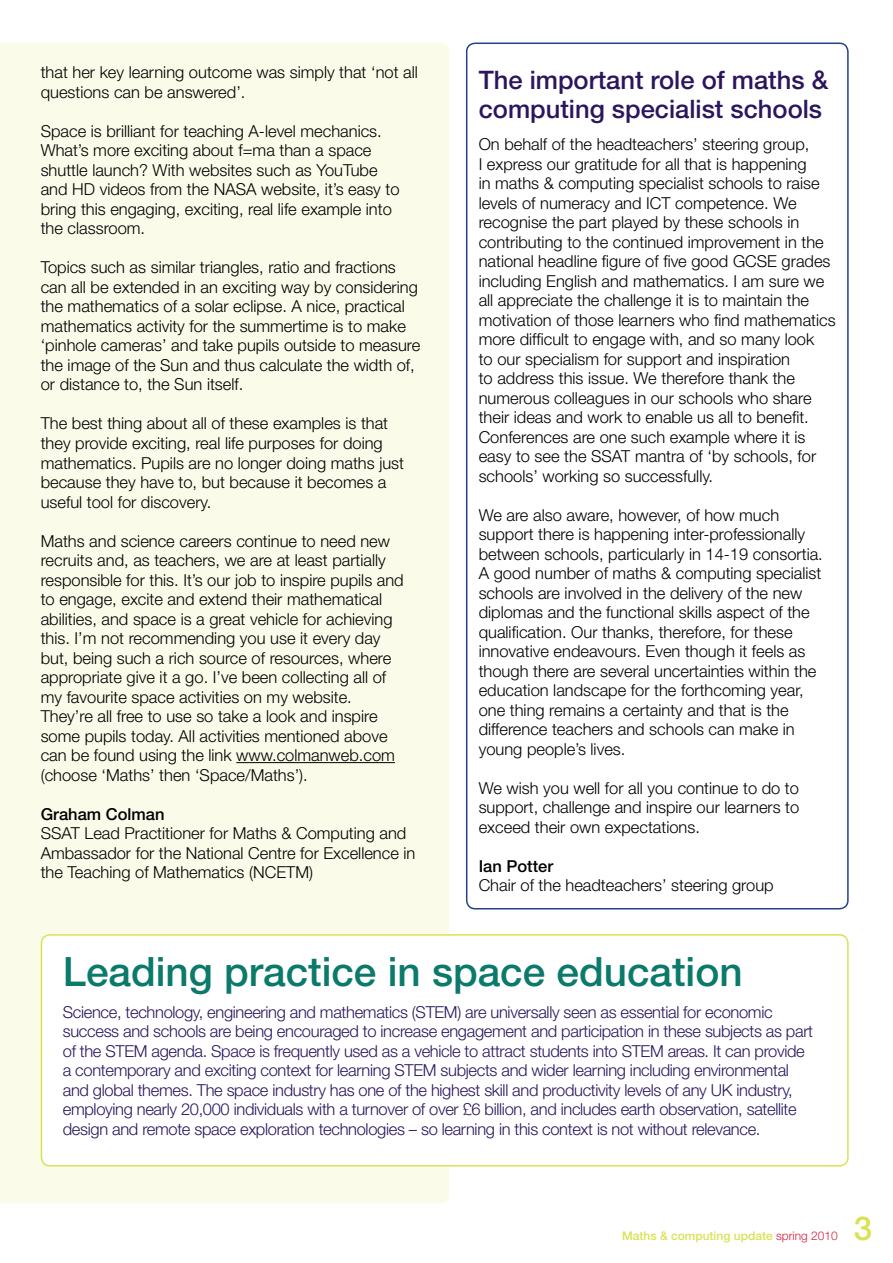
<style>
.page{position:relative;width:893px;height:1263px;background:#fff}
.page>*{position:absolute;margin:0;border:0;box-sizing:border-box;transform-origin:0 0}
.t1{font:500 40.5px "Helvetica Neue";color:#0b7a6a}
.t2{font:500 25.5px/28.5px "Helvetica Neue";color:#2b165e}
.t3{font:300 16.5px/19.5px "Helvetica Neue";color:#000}
.t4{font:300 16.5px/19.5px "Helvetica Neue";letter-spacing:-.02em;color:#2b165e}
.t5{font:500 16.5px "Helvetica Neue";color:#000}
.t6{font:500 12px "Helvetica Neue";color:#dae252}
.s1{font-weight:300;color:#da1f3d}
.s2{font-size:33px}
</style>
<div class="page">
<div style="left:0;top:43px;width:449px;height:1160px;background:#fafbe8"></div>
<hr style="left:236px;top:762px;width:159px;height:1px;background:#000">
<div style="left:41px;top:935px;width:807px;height:231px;background:#fff;border-radius:9px"></div>
<div style="left:41px;top:934px;width:808px;height:232px;border:2px solid #dae252;border-radius:9px"></div>
<div style="left:466px;top:43px;width:383px;height:866px;border:2px solid #25408f;border-radius:9px"></div>
<p class="t3" style="left:41px;top:62px;width:379px">that her key learning outcome was simply that ‘not all questions can be answered’.</p>
<p class="t3" style="left:41px;top:121px;width:360px">Space is brilliant for teaching A-level mechanics.<br>What’s more exciting about f=ma than a space shuttle launch? With websites such as YouTube and HD videos from the NASA website, it’s easy to bring this engaging, exciting, real life example into the classroom.</p>
<p class="t3" style="left:41px;top:257px;width:381px">Topics such as similar triangles, ratio and fractions can all be extended in an exciting way by considering the mathematics of a solar eclipse. A nice, practical mathematics activity for the summertime is to make ‘pinhole cameras’ and take pupils outside to measure the image of the Sun and thus calculate the width of, or distance to, the Sun itself.</p>
<p class="t3" style="left:41px;top:413px;width:365px">The best thing about all of these examples is that they provide exciting, real life purposes for doing mathematics. Pupils are no longer doing maths just because they have to, but because it becomes a useful tool for discovery.</p>
<p class="t3" style="left:41px;top:530px;width:365px">Maths and science careers continue to need new recruits and, as teachers, we are at least partially responsible for this. It’s our job to inspire pupils and to engage, excite and extend their mathematical abilities, and space is a great vehicle for achieving this. I’m not recommending you use it every day but, being such a rich source of resources, where appropriate give it a go. I’ve been collecting all of my favourite space activities on my website.<br>They’re all free to use so take a look and inspire some pupils today. All activities mentioned above can be found using the link www.colmanweb.com (choose ‘Maths’ then ‘Space/Maths’).</p>
<p class="t5" style="left:41px;top:804px;width:125px">Graham Colman</p>
<p class="t3" style="left:41px;top:823px;width:376px">SSAT Lead Practitioner for Maths &amp; Computing and<br>Ambassador for the National Centre for Excellence in the Teaching of Mathematics (NCETM)</p>
<h2 class="t2" style="left:479px;top:66px;width:351px">The important role of maths &amp; computing specialist schools</h2>
<p class="t3" style="left:479px;top:134px;width:358px">On behalf of the headteachers’ steering group,<br>I express our gratitude for all that is happening<br>in maths &amp; computing specialist schools to raise levels of numeracy and ICT competence. We recognise the part played by these schools in contributing to the continued improvement in the national headline figure of five good GCSE grades including English and mathematics. I am sure we all appreciate the challenge it is to maintain the motivation of those learners who find mathematics more difficult to engage with, and so many look<br>to our specialism for support and inspiration<br>to address this issue. We therefore thank the numerous colleagues in our schools who share their ideas and work to enable us all to benefit.<br>Conferences are one such example where it is easy to see the SSAT mantra of ‘by schools, for schools’ working so successfully.</p>
<p class="t3" style="left:479px;top:505px;width:346px">We are also aware, however, of how much support there is happening inter-professionally between schools, particularly in 14-19 consortia.<br>A good number of maths &amp; computing specialist schools are involved in the delivery of the new diplomas and the functional skills aspect of the qualification. Our thanks, therefore, for these innovative endeavours. Even though it feels as though there are several uncertainties within the education landscape for the forthcoming year, one thing remains a certainty and that is the difference teachers and schools can make in young people’s lives.</p>
<p class="t3" style="left:479px;top:778px;width:322px;text-align:justify">We wish you well for all you continue to do to support, challenge and inspire our learners to exceed their own expectations.</p>
<p class="t5" style="left:479px;top:856px;width:76px">Ian Potter</p>
<p class="t3" style="left:479px;top:875px;width:296px">Chair of the headteachers’ steering group</p>
<h1 class="t1" style="left:63px;top:947px;width:681px">Leading practice in space education</h1>
<p class="t4" style="left:63px;top:1002px;width:752px">Science, technology, engineering and mathematics (STEM) are universally seen as essential for economic success and schools are being encouraged to increase engagement and participation in these subjects as part of the STEM agenda. Space is frequently used as a vehicle to attract students into STEM areas. It can provide a contemporary and exciting context for learning STEM subjects and wider learning including environmental and global themes. The space industry has one of the highest skill and productivity levels of any UK industry, employing nearly 20,000 individuals with a turnover of over £6 billion, and includes earth observation, satellite design and remote space exploration technologies – so learning in this context is not without relevance.</p>
<p class="t6" style="left:622px;top:1228px;width:251px">Maths &amp; computing update <span class="s1">spring 2010</span> <span class="s2">3</span></p>
</div>
